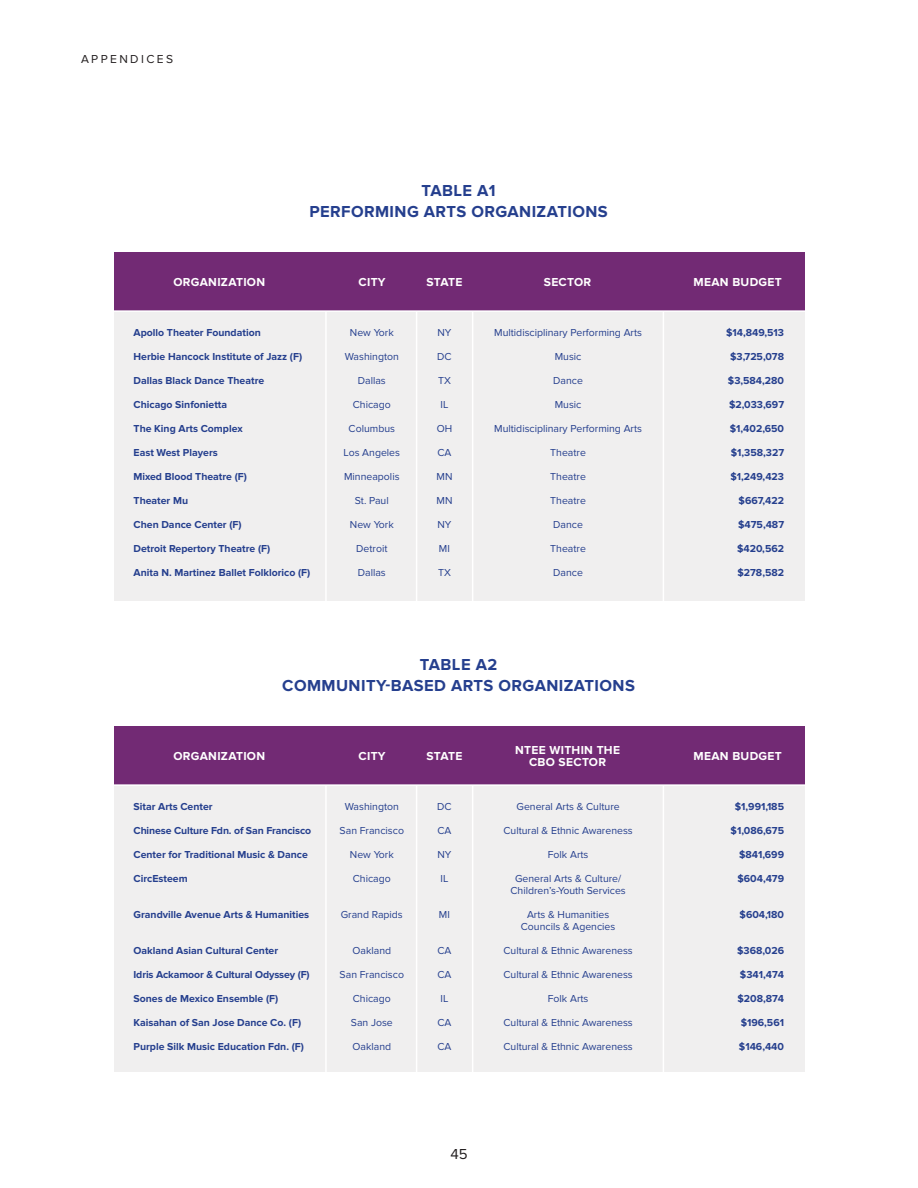
<style>
.page{position:relative;width:918px;height:1188px;background:#fff}
.page>*{position:absolute;margin:0;border:0;box-sizing:border-box;transform-origin:0 0}
.t1{font:700 16.5px "Proxima Nova";letter-spacing:.025em;color:#253f8e}
.t2{font:15px "Proxima Nova";color:#231f20}
.t3{font:700 12px "Proxima Nova";letter-spacing:.025em;color:#fff}
.t4{font:12px "Proxima Nova";letter-spacing:.2em;color:#231f20}
.t5{font:700 10.5px "Proxima Nova";color:#253f8e}
.t6{font:10.5px "Proxima Nova";color:#253f8e}
</style>
<div class="page">
<div style="left:114px;top:298px;width:690px;height:302px;background:#f0efef"></div>
<div style="left:114px;top:772px;width:690px;height:299px;background:#f0efef"></div>
<div style="left:114px;top:253px;width:690px;height:58px;background:#722a74"></div>
<div style="left:114px;top:727px;width:690px;height:58px;background:#722a74"></div>
<hr style="left:99px;top:310px;width:723px;height:2px;background:#fff">
<hr style="left:99px;top:784px;width:723px;height:2px;background:#fff">
<hr style="left:325px;top:311px;width:2px;height:302px;background:#fff">
<hr style="left:325px;top:785px;width:2px;height:302px;background:#fff">
<hr style="left:663px;top:311px;width:1px;height:302px;background:#fff">
<hr style="left:663px;top:785px;width:1px;height:302px;background:#fff">
<hr style="left:416px;top:311px;width:1px;height:302px;background:#fff">
<hr style="left:416px;top:785px;width:1px;height:302px;background:#fff">
<hr style="left:472px;top:311px;width:1px;height:298px;background:#fff">
<hr style="left:472px;top:785px;width:1px;height:298px;background:#fff">
<p class="t4" style="left:81px;top:53px;width:94px">APPENDICES</p>
<p class="t1" style="left:422px;top:181px;width:76px">TABLE A1</p>
<p class="t1" style="left:309px;top:202px;width:300px">PERFORMING ARTS ORGANIZATIONS</p>
<p class="t3" style="left:173px;top:275px;width:93px">ORGANIZATION</p>
<p class="t3" style="left:359px;top:275px;width:29px">CITY</p>
<p class="t3" style="left:427px;top:275px;width:37px">STATE</p>
<p class="t3" style="left:544px;top:275px;width:49px">SECTOR</p>
<p class="t3" style="left:694px;top:275px;width:90px">MEAN BUDGET</p>
<p class="t5" style="left:134px;top:327px;width:129px">Apollo Theater Foundation</p>
<p class="t5" style="left:134px;top:351px;width:170px">Herbie Hancock Institute of Jazz (F)</p>
<p class="t5" style="left:134px;top:375px;width:132px">Dallas Black Dance Theatre</p>
<p class="t5" style="left:134px;top:399px;width:95px">Chicago Sinfonietta</p>
<p class="t5" style="left:134px;top:423px;width:111px">The King Arts Complex</p>
<p class="t5" style="left:134px;top:447px;width:86px">East West Players</p>
<p class="t5" style="left:134px;top:471px;width:115px">Mixed Blood Theatre (F)</p>
<p class="t5" style="left:134px;top:495px;width:56px">Theater Mu</p>
<p class="t5" style="left:134px;top:519px;width:110px">Chen Dance Center (F)</p>
<p class="t5" style="left:134px;top:543px;width:138px">Detroit Repertory Theatre (F)</p>
<p class="t5" style="left:134px;top:567px;width:178px">Anita N. Martinez Ballet Folklorico (F)</p>
<p class="t6" style="left:350px;top:327px;width:45px">New York</p>
<p class="t6" style="left:345px;top:351px;width:56px">Washington</p>
<p class="t6" style="left:358px;top:375px;width:30px">Dallas</p>
<p class="t6" style="left:353px;top:399px;width:40px">Chicago</p>
<p class="t6" style="left:349px;top:423px;width:48px">Columbus</p>
<p class="t6" style="left:344px;top:447px;width:58px">Los Angeles</p>
<p class="t6" style="left:344px;top:471px;width:57px">Minneapolis</p>
<p class="t6" style="left:355px;top:495px;width:35px">St. Paul</p>
<p class="t6" style="left:350px;top:519px;width:45px">New York</p>
<p class="t6" style="left:356px;top:543px;width:33px">Detroit</p>
<p class="t6" style="left:358px;top:567px;width:30px">Dallas</p>
<p class="t6" style="left:437px;top:327px;width:16px">NY</p>
<p class="t6" style="left:437px;top:351px;width:16px">DC</p>
<p class="t6" style="left:438px;top:375px;width:14px">TX</p>
<p class="t6" style="left:441px;top:399px;width:9px">IL</p>
<p class="t6" style="left:437px;top:423px;width:17px">OH</p>
<p class="t6" style="left:437px;top:447px;width:15px">CA</p>
<p class="t6" style="left:437px;top:471px;width:17px">MN</p>
<p class="t6" style="left:437px;top:495px;width:17px">MN</p>
<p class="t6" style="left:437px;top:519px;width:16px">NY</p>
<p class="t6" style="left:439px;top:543px;width:13px">MI</p>
<p class="t6" style="left:438px;top:567px;width:14px">TX</p>
<p class="t6" style="left:494px;top:327px;width:149px">Multidisciplinary Performing Arts</p>
<p class="t6" style="left:555px;top:351px;width:28px">Music</p>
<p class="t6" style="left:553px;top:375px;width:31px">Dance</p>
<p class="t6" style="left:555px;top:399px;width:28px">Music</p>
<p class="t6" style="left:494px;top:423px;width:149px">Multidisciplinary Performing Arts</p>
<p class="t6" style="left:550px;top:447px;width:37px">Theatre</p>
<p class="t6" style="left:550px;top:471px;width:37px">Theatre</p>
<p class="t6" style="left:550px;top:495px;width:37px">Theatre</p>
<p class="t6" style="left:553px;top:519px;width:31px">Dance</p>
<p class="t6" style="left:550px;top:543px;width:37px">Theatre</p>
<p class="t6" style="left:553px;top:567px;width:31px">Dance</p>
<p class="t5" style="left:726px;top:327px;width:60px">$14,849,513</p>
<p class="t5" style="left:730px;top:351px;width:56px">$3,725,078</p>
<p class="t5" style="left:728px;top:375px;width:58px">$3,584,280</p>
<p class="t5" style="left:729px;top:399px;width:57px">$2,033,697</p>
<p class="t5" style="left:730px;top:423px;width:56px">$1,402,650</p>
<p class="t5" style="left:731px;top:447px;width:55px">$1,358,327</p>
<p class="t5" style="left:730px;top:471px;width:55px">$1,249,423</p>
<p class="t5" style="left:739px;top:495px;width:47px">$667,422</p>
<p class="t5" style="left:738px;top:519px;width:47px">$475,487</p>
<p class="t5" style="left:737px;top:543px;width:49px">$420,562</p>
<p class="t5" style="left:738px;top:567px;width:48px">$278,582</p>
<p class="t1" style="left:420px;top:655px;width:79px">TABLE A2</p>
<p class="t1" style="left:282px;top:676px;width:354px">COMMUNITY-BASED ARTS ORGANIZATIONS</p>
<p class="t3" style="left:173px;top:749px;width:93px">ORGANIZATION</p>
<p class="t3" style="left:359px;top:749px;width:29px">CITY</p>
<p class="t3" style="left:427px;top:749px;width:37px">STATE</p>
<p class="t3" style="left:515px;top:743px;width:106px">NTEE WITHIN THE</p>
<p class="t3" style="left:529px;top:755px;width:79px">CBO SECTOR</p>
<p class="t3" style="left:694px;top:749px;width:90px">MEAN BUDGET</p>
<p class="t5" style="left:134px;top:801px;width:81px">Sitar Arts Center</p>
<p class="t5" style="left:134px;top:825px;width:179px">Chinese Culture Fdn. of San Francisco</p>
<p class="t5" style="left:134px;top:849px;width:176px">Center for Traditional Music &amp; Dance</p>
<p class="t5" style="left:134px;top:873px;width:56px">CircEsteem</p>
<p class="t5" style="left:134px;top:909px;width:177px">Grandville Avenue Arts &amp; Humanities</p>
<p class="t5" style="left:134px;top:945px;width:146px">Oakland Asian Cultural Center</p>
<p class="t5" style="left:134px;top:969px;width:178px">Idris Ackamoor &amp; Cultural Odyssey (F)</p>
<p class="t5" style="left:134px;top:993px;width:146px">Sones de Mexico Ensemble (F)</p>
<p class="t5" style="left:134px;top:1017px;width:169px">Kaisahan of San Jose Dance Co. (F)</p>
<p class="t5" style="left:134px;top:1041px;width:172px">Purple Silk Music Education Fdn. (F)</p>
<p class="t6" style="left:345px;top:801px;width:56px">Washington</p>
<p class="t6" style="left:340px;top:825px;width:66px">San Francisco</p>
<p class="t6" style="left:350px;top:849px;width:45px">New York</p>
<p class="t6" style="left:353px;top:873px;width:40px">Chicago</p>
<p class="t6" style="left:341px;top:909px;width:64px">Grand Rapids</p>
<p class="t6" style="left:353px;top:945px;width:40px">Oakland</p>
<p class="t6" style="left:340px;top:969px;width:66px">San Francisco</p>
<p class="t6" style="left:353px;top:993px;width:40px">Chicago</p>
<p class="t6" style="left:351px;top:1017px;width:43px">San Jose</p>
<p class="t6" style="left:353px;top:1041px;width:40px">Oakland</p>
<p class="t6" style="left:437px;top:801px;width:16px">DC</p>
<p class="t6" style="left:437px;top:825px;width:15px">CA</p>
<p class="t6" style="left:437px;top:849px;width:16px">NY</p>
<p class="t6" style="left:441px;top:873px;width:9px">IL</p>
<p class="t6" style="left:439px;top:909px;width:13px">MI</p>
<p class="t6" style="left:437px;top:945px;width:15px">CA</p>
<p class="t6" style="left:437px;top:969px;width:15px">CA</p>
<p class="t6" style="left:441px;top:993px;width:9px">IL</p>
<p class="t6" style="left:437px;top:1017px;width:15px">CA</p>
<p class="t6" style="left:437px;top:1041px;width:15px">CA</p>
<p class="t6" style="left:517px;top:801px;width:105px">General Arts &amp; Culture</p>
<p class="t6" style="left:503px;top:825px;width:131px">Cultural &amp; Ethnic Awareness</p>
<p class="t6" style="left:548px;top:849px;width:42px">Folk Arts</p>
<p class="t6" style="left:515px;top:873px;width:108px">General Arts &amp; Culture/</p>
<p class="t6" style="left:510px;top:885px;width:117px">Children’s-Youth Services</p>
<p class="t6" style="left:527px;top:909px;width:84px">Arts &amp; Humanities</p>
<p class="t6" style="left:521px;top:921px;width:96px">Councils &amp; Agencies</p>
<p class="t6" style="left:503px;top:945px;width:131px">Cultural &amp; Ethnic Awareness</p>
<p class="t6" style="left:503px;top:969px;width:131px">Cultural &amp; Ethnic Awareness</p>
<p class="t6" style="left:548px;top:993px;width:42px">Folk Arts</p>
<p class="t6" style="left:503px;top:1017px;width:131px">Cultural &amp; Ethnic Awareness</p>
<p class="t6" style="left:503px;top:1041px;width:131px">Cultural &amp; Ethnic Awareness</p>
<p class="t5" style="left:735px;top:801px;width:51px">$1,991,185</p>
<p class="t5" style="left:731px;top:825px;width:55px">$1,086,675</p>
<p class="t5" style="left:739px;top:849px;width:47px">$841,699</p>
<p class="t5" style="left:737px;top:873px;width:48px">$604,479</p>
<p class="t5" style="left:740px;top:909px;width:46px">$604,180</p>
<p class="t5" style="left:737px;top:945px;width:49px">$368,026</p>
<p class="t5" style="left:740px;top:969px;width:46px">$341,474</p>
<p class="t5" style="left:737px;top:993px;width:48px">$208,874</p>
<p class="t5" style="left:741px;top:1017px;width:45px">$196,561</p>
<p class="t5" style="left:739px;top:1041px;width:47px">$146,440</p>
<p class="t2" style="left:450px;top:1146px;width:19px">45</p>
</div>
